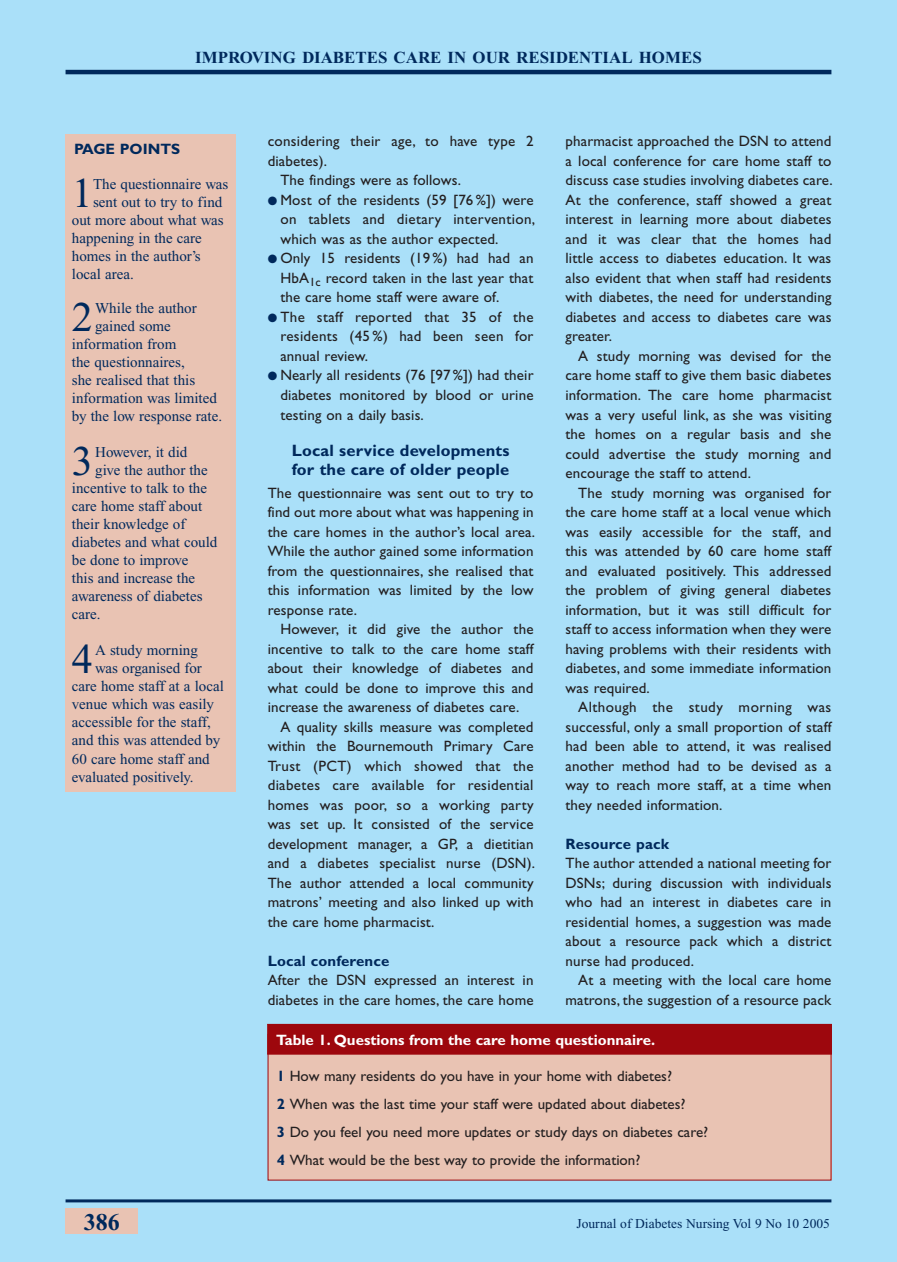
<style>
.page{position:relative;width:897px;height:1262px;background:#fff}
.page>*{position:absolute;margin:0;border:0;box-sizing:border-box;transform-origin:0 0}
.t1{font:42.15px "Times New Roman";color:#00295c}
.t2{font:700 24px "Times New Roman";color:#00295c}
.t3{font:700 16.8px "Times New Roman";color:#00295c}
.t4{font:700 16.5px/19.5px "Gill Sans";letter-spacing:.01em;color:#00295c}
.t5{font:15px/19.5px "Gill Sans";letter-spacing:.01em;color:#231f20;text-align:justify}
.t6{font:15px "Times New Roman";color:#00295c}
.t7{font:700 15px "Gill Sans";color:#fff}
.t8{font:700 15px "Gill Sans";letter-spacing:.01em;color:#00295c}
.t9{font:13.5px "Times New Roman";color:#00295c}
.s1{color:#00295c}
.s2{font-weight:700;color:#00295c}
</style>
<div class="page">
<div style="left:0;top:0;width:896px;height:1261px;background:#aae0f9"></div>
<hr style="left:66px;top:70px;width:765px;height:4px;background:#00295c">
<hr style="left:66px;top:1199px;width:765px;height:3px;background:#00295c">
<div style="left:66px;top:1207px;width:72px;height:26px;background:#e9c3b3"></div>
<div style="left:66px;top:134px;width:170px;height:657px;background:#e9c3b3"></div>
<div style="left:268px;top:1034px;width:562px;height:145px;background:#e9c3b3"></div>
<div style="left:267px;top:1024px;width:564px;height:30px;background:#9d070d"></div>
<p class="t3" style="left:195px;top:48px;width:508px">IMPROVING DIABETES CARE IN OUR RESIDENTIAL HOMES</p>
<p class="t8" style="left:74px;top:140px;width:108px">PAGE POINTS</p>
<h1 class="t1" style="left:72px;top:170px;width:23px">1</h1>
<p class="t6" style="left:93px;top:175px;width:137px">The questionnaire was</p>
<p class="t6" style="left:93px;top:193px;width:131px">sent out to try to find</p>
<p class="t6" style="left:72px;top:211px;width:153px">out more about what was</p>
<p class="t6" style="left:72px;top:229px;width:131px">happening in the care</p>
<p class="t6" style="left:72px;top:247px;width:130px">homes in the author’s</p>
<p class="t6" style="left:72px;top:265px;width:64px">local area.</p>
<h1 class="t1" style="left:72px;top:294px;width:23px">2</h1>
<p class="t6" style="left:95px;top:300px;width:103px">While the author</p>
<p class="t6" style="left:95px;top:318px;width:77px">gained some</p>
<p class="t6" style="left:72px;top:336px;width:106px">information from</p>
<p class="t6" style="left:72px;top:354px;width:114px">the questionnaires,</p>
<p class="t6" style="left:72px;top:372px;width:125px">she realised that this</p>
<p class="t6" style="left:72px;top:390px;width:146px">information was limited</p>
<p class="t6" style="left:72px;top:408px;width:152px">by the low response rate.</p>
<h1 class="t1" style="left:72px;top:438px;width:23px">3</h1>
<p class="t6" style="left:95px;top:444px;width:94px">However, it did</p>
<p class="t6" style="left:95px;top:462px;width:114px">give the author the</p>
<p class="t6" style="left:72px;top:480px;width:137px">incentive to talk to the</p>
<p class="t6" style="left:72px;top:498px;width:132px">care home staff about</p>
<p class="t6" style="left:72px;top:516px;width:115px">their knowledge of</p>
<p class="t6" style="left:72px;top:534px;width:147px">diabetes and what could</p>
<p class="t6" style="left:72px;top:552px;width:118px">be done to improve</p>
<p class="t6" style="left:72px;top:570px;width:125px">this and increase the</p>
<p class="t6" style="left:72px;top:588px;width:132px">awareness of diabetes</p>
<p class="t6" style="left:72px;top:606px;width:30px">care.</p>
<h1 class="t1" style="left:72px;top:636px;width:23px">4</h1>
<p class="t6" style="left:95px;top:642px;width:104px">A study morning</p>
<p class="t6" style="left:95px;top:660px;width:108px">was organised for</p>
<p class="t6" style="left:72px;top:678px;width:153px">care home staff at a local</p>
<p class="t6" style="left:72px;top:696px;width:143px">venue which was easily</p>
<p class="t6" style="left:72px;top:714px;width:140px">accessible for the staff,</p>
<p class="t6" style="left:72px;top:732px;width:150px">and this was attended by</p>
<p class="t6" style="left:72px;top:750px;width:139px">60 care home staff and</p>
<p class="t6" style="left:72px;top:768px;width:123px">evaluated positively.</p>
<p class="t5" style="left:267px;top:131px;width:267px">considering their age, to have type 2</p>
<p class="t5" style="left:267px;top:151px;width:61px">diabetes).</p>
<p class="t5" style="left:280px;top:170px;width:182px">The findings were as follows.</p>
<p class="t5" style="left:280px;top:190px;width:256px;text-indent:-13px"><span class="s1">●</span> Most of the residents (59 [76 %]) were on tablets and dietary intervention, which was as the author expected.</p>
<p class="t5" style="left:280px;top:248px;width:254px;text-indent:-13px"><span class="s1">●</span> Only 15 residents (19 %) had had an HbA<sub>1c</sub> record taken in the last year that the care home staff were aware of.</p>
<p class="t5" style="left:280px;top:307px;width:255px;text-indent:-13px"><span class="s1">●</span> The staff reported that 35 of the residents (45 %) had been seen for annual review.</p>
<p class="t5" style="left:280px;top:365px;width:255px;text-indent:-13px"><span class="s1">●</span> Nearly all residents (76 [97 %]) had their diabetes monitored by blood or urine testing on a daily basis.</p>
<p class="t4" style="left:292px;top:440px;width:219px">Local service developments for the care of older people</p>
<p class="t5" style="left:267px;top:482px;width:269px">The questionnaire was sent out to try to find out more about what was happening in the care homes in the author’s local area.<br>While the author gained some information from the questionnaires, she realised that this information was limited by the low response rate.</p>
<p class="t5" style="left:280px;top:619px;width:254px">However, it did give the author the</p>
<p class="t5" style="left:267px;top:638px;width:267px">incentive to talk to the care home staff</p>
<p class="t5" style="left:267px;top:658px;width:267px">about their knowledge of diabetes and</p>
<p class="t5" style="left:267px;top:677px;width:267px">what could be done to improve this and</p>
<p class="t5" style="left:267px;top:697px;width:253px">increase the awareness of diabetes care.</p>
<p class="t5" style="left:280px;top:716px;width:255px">A quality skills measure was completed</p>
<p class="t5" style="left:267px;top:736px;width:267px">within the Bournemouth Primary Care</p>
<p class="t5" style="left:267px;top:755px;width:267px">Trust (PCT) which showed that the</p>
<p class="t5" style="left:267px;top:775px;width:267px">diabetes care available for residential</p>
<p class="t5" style="left:267px;top:794px;width:267px">homes was poor, so a working party</p>
<p class="t5" style="left:267px;top:814px;width:267px">was set up. It consisted of the service</p>
<p class="t5" style="left:267px;top:833px;width:267px">development manager, a GP, a dietitian</p>
<p class="t5" style="left:267px;top:853px;width:269px">and a diabetes specialist nurse (DSN).</p>
<p class="t5" style="left:267px;top:872px;width:267px">The author attended a local community</p>
<p class="t5" style="left:267px;top:892px;width:267px">matrons’ meeting and also linked up with</p>
<p class="t5" style="left:267px;top:911px;width:168px">the care home pharmacist.</p>
<p class="t8" style="left:267px;top:951px;width:123px">Local conference</p>
<p class="t5" style="left:267px;top:970px;width:267px">After the DSN expressed an interest in diabetes in the care homes, the care home</p>
<p class="t5" style="left:565px;top:131px;width:269px">pharmacist approached the DSN to attend a local conference for care home staff to discuss case studies involving diabetes care.<br>At the conference, staff showed a great interest in learning more about diabetes and it was clear that the homes had little access to diabetes education. It was also evident that when staff had residents with diabetes, the need for understanding diabetes and access to diabetes care was greater.</p>
<p class="t5" style="left:565px;top:346px;width:267px;text-indent:13px">A study morning was devised for the care home staff to give them basic diabetes information. The care home pharmacist was a very useful link, as she was visiting the homes on a regular basis and she could advertise the study morning and encourage the staff to attend.</p>
<p class="t5" style="left:565px;top:482px;width:267px;text-indent:13px">The study morning was organised for the care home staff at a local venue which was easily accessible for the staff, and this was attended by 60 care home staff and evaluated positively. This addressed the problem of giving general diabetes information, but it was still difficult for staff to access information when they were having problems with their residents with diabetes, and some immediate information was required.</p>
<p class="t5" style="left:565px;top:697px;width:267px;text-indent:13px">Although the study morning was successful, only a small proportion of staff had been able to attend, it was realised another method had to be devised as a way to reach more staff, at a time when they needed information.</p>
<p class="t8" style="left:565px;top:834px;width:105px">Resource pack</p>
<p class="t5" style="left:565px;top:853px;width:267px">The author attended a national meeting for DSNs; during discussion with individuals who had an interest in diabetes care in residential homes, a suggestion was made about a resource pack which a district nurse had produced.</p>
<p class="t5" style="left:565px;top:970px;width:267px;text-align:right">At a meeting with the local care home matrons, the suggestion of a resource pack</p>
<p class="t7" style="left:276px;top:1030px;width:380px">Table 1. Questions from the care home questionnaire.</p>
<p class="t5" style="left:277px;top:1061px;width:432px;line-height:28px;text-align:left"><span class="s2">1</span> How many residents do you have in your home with diabetes?<br><span class="s2">2</span> When was the last time your staff were updated about diabetes?<br><span class="s2">3</span> Do you feel you need more updates or study days on diabetes care?<br><span class="s2">4</span> What would be the best way to provide the information?</p>
<h2 class="t2" style="left:84px;top:1208px;width:37px">386</h2>
<p class="t9" style="left:576px;top:1215px;width:255px">Journal of Diabetes Nursing Vol 9 No 10 2005</p>
</div>
